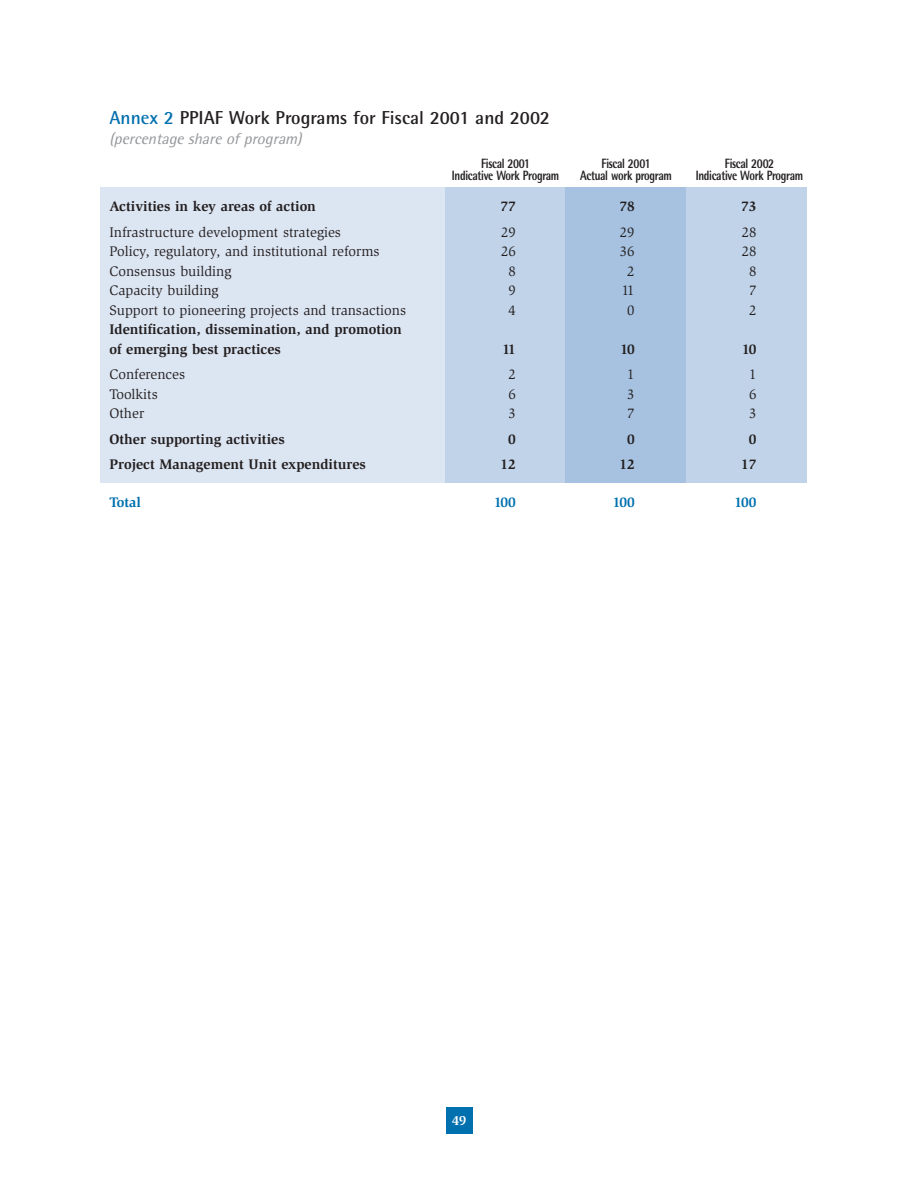
<style>
.page{position:relative;width:918px;height:1188px;background:#fff}
.page>*{position:absolute;margin:0;border:0;box-sizing:border-box;transform-origin:0 0}
.t1{font:700 18.75px "Agfa Rotis Semisans";color:#231f20}
.t2{font:italic 15.75px "Agfa Rotis Semisans";color:#939598}
.t3{font:14.25px "Slimbach";color:#231f20}
.t4{font:700 14.25px/19.5px "Slimbach";color:#231f20}
.t5{font:700 14.25px "Slimbach";color:#0070af}
.t6{font:800 13.5px "Agfa Rotis Semisans";letter-spacing:-.03em;color:#231f20;scale:.8 1}
.t7{font:700 13.5px "Slimbach";color:#fff}
.s1{color:#0070af}
</style>
<div class="page">
<div style="left:100px;top:187px;width:346px;height:296px;background:#dce5f2"></div>
<div style="left:446px;top:187px;width:120px;height:296px;background:#c0d3e9"></div>
<div style="left:566px;top:187px;width:120px;height:296px;background:#a6c2e0"></div>
<div style="left:686px;top:187px;width:120px;height:296px;background:#c0d3e9"></div>
<div style="left:446px;top:1107px;width:27px;height:27px;background:#0070af"></div>
<h1 class="t1" style="left:110px;top:111px;width:442px"><span class="s1">Annex 2</span> PPIAF Work Programs for Fiscal 2001 and 2002</h1>
<p class="t2" style="left:110px;top:132px;width:197px">(percentage share of program)</p>
<p class="t6" style="left:481px;top:158px;width:63px">Fiscal 2001</p>
<p class="t6" style="left:602px;top:158px;width:63px">Fiscal 2001</p>
<p class="t6" style="left:725px;top:158px;width:63px">Fiscal 2002</p>
<p class="t6" style="left:452px;top:170px;width:136px">Indicative Work Program</p>
<p class="t6" style="left:580px;top:170px;width:116px">Actual work program</p>
<p class="t6" style="left:696px;top:170px;width:136px">Indicative Work Program</p>
<p class="t4" style="left:110px;top:198px;width:208px">Activities in key areas of action</p>
<p class="t4" style="left:501px;top:198px;width:17px">77</p>
<p class="t4" style="left:619px;top:198px;width:17px">78</p>
<p class="t4" style="left:741px;top:198px;width:17px">73</p>
<p class="t3" style="left:110px;top:226px;width:233px">Infrastructure development strategies</p>
<p class="t3" style="left:501px;top:226px;width:16px">29</p>
<p class="t3" style="left:620px;top:226px;width:16px">29</p>
<p class="t3" style="left:742px;top:226px;width:16px">28</p>
<p class="t3" style="left:110px;top:246px;width:272px">Policy, regulatory, and institutional reforms</p>
<p class="t3" style="left:501px;top:246px;width:16px">26</p>
<p class="t3" style="left:620px;top:246px;width:16px">36</p>
<p class="t3" style="left:742px;top:246px;width:16px">28</p>
<p class="t3" style="left:110px;top:265px;width:124px">Consensus building</p>
<p class="t3" style="left:509px;top:265px;width:9px">8</p>
<p class="t3" style="left:627px;top:265px;width:9px">2</p>
<p class="t3" style="left:749px;top:265px;width:9px">8</p>
<p class="t3" style="left:110px;top:285px;width:111px">Capacity building</p>
<p class="t3" style="left:509px;top:285px;width:9px">9</p>
<p class="t3" style="left:622px;top:285px;width:14px">11</p>
<p class="t3" style="left:749px;top:285px;width:9px">7</p>
<p class="t3" style="left:110px;top:304px;width:298px">Support to pioneering projects and transactions</p>
<p class="t3" style="left:509px;top:304px;width:9px">4</p>
<p class="t3" style="left:627px;top:304px;width:9px">0</p>
<p class="t3" style="left:749px;top:304px;width:9px">2</p>
<p class="t4" style="left:110px;top:321px;width:294px">Identification, dissemination, and promotion of emerging best practices</p>
<p class="t4" style="left:502px;top:340px;width:15px">11</p>
<p class="t4" style="left:620px;top:340px;width:16px">10</p>
<p class="t4" style="left:742px;top:340px;width:16px">10</p>
<p class="t3" style="left:110px;top:369px;width:77px">Conferences</p>
<p class="t3" style="left:509px;top:369px;width:9px">2</p>
<p class="t3" style="left:627px;top:369px;width:9px">1</p>
<p class="t3" style="left:749px;top:369px;width:9px">1</p>
<p class="t3" style="left:110px;top:388px;width:50px">Toolkits</p>
<p class="t3" style="left:509px;top:388px;width:9px">6</p>
<p class="t3" style="left:627px;top:388px;width:9px">3</p>
<p class="t3" style="left:749px;top:388px;width:9px">6</p>
<p class="t3" style="left:110px;top:408px;width:36px">Other</p>
<p class="t3" style="left:509px;top:408px;width:9px">3</p>
<p class="t3" style="left:627px;top:408px;width:9px">7</p>
<p class="t3" style="left:749px;top:408px;width:9px">3</p>
<p class="t4" style="left:110px;top:430px;width:177px">Other supporting activities</p>
<p class="t4" style="left:508px;top:430px;width:9px">0</p>
<p class="t4" style="left:627px;top:430px;width:9px">0</p>
<p class="t4" style="left:749px;top:430px;width:9px">0</p>
<p class="t4" style="left:110px;top:456px;width:258px">Project Management Unit expenditures</p>
<p class="t4" style="left:501px;top:456px;width:17px">12</p>
<p class="t4" style="left:619px;top:456px;width:17px">12</p>
<p class="t4" style="left:741px;top:456px;width:17px">17</p>
<p class="t5" style="left:110px;top:496px;width:33px">Total</p>
<p class="t5" style="left:494px;top:496px;width:23px">100</p>
<p class="t5" style="left:613px;top:496px;width:23px">100</p>
<p class="t5" style="left:735px;top:496px;width:23px">100</p>
<p class="t7" style="left:452px;top:1115px;width:16px">49</p>
</div>
